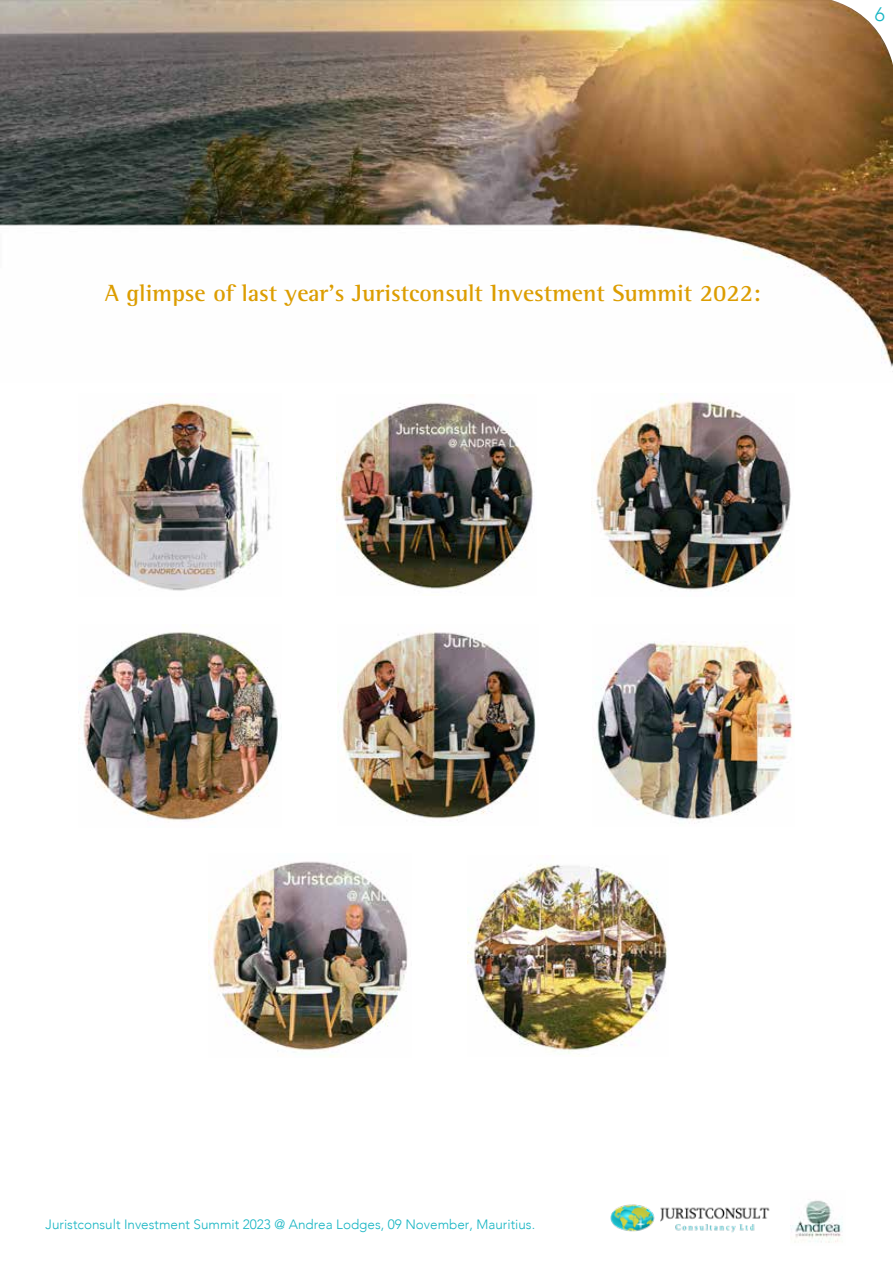
<style>
.page{position:relative;width:893px;height:1263px;background:#fff}
.page>*{position:absolute;margin:0;border:0;box-sizing:border-box;transform-origin:0 0}
.t1{font:700 24px "AT Rotis Semi Serif";color:#dc9d01}
.t2{font:300 19.5px "Avenir";color:#16b5c3}
.t3{font:300 13.5px "Avenir";color:#16b5c3}
</style>
<div class="page">
<img style="left:610px;top:1204px;width:160px;height:29px">
<img style="left:0;top:0;width:893px;height:372px">
<svg style="left:808px;top:0;width:85px;height:77px"></svg>
<img style="left:791px;top:1200px;width:52px;height:43px">
<img style="left:78px;top:402px;width:193px;height:189px">
<img style="left:336px;top:402px;width:197px;height:187px">
<img style="left:592px;top:393px;width:199px;height:197px">
<img style="left:79px;top:624px;width:199px;height:197px">
<img style="left:338px;top:632px;width:198px;height:189px">
<img style="left:593px;top:641px;width:200px;height:183px">
<img style="left:208px;top:861px;width:200px;height:196px">
<img style="left:467px;top:864px;width:200px;height:190px">
<h1 class="t1" style="left:105px;top:279px;width:657px">A glimpse of last year’s Juristconsult Investment Summit 2022:</h1>
<h2 class="t2" style="left:875px;top:2px;width:12px">6</h2>
<p class="t3" style="left:46px;top:1217px;width:491px">Juristconsult Investment Summit 2023 @ Andrea Lodges, 09 November, Mauritius.</p>
</div>
